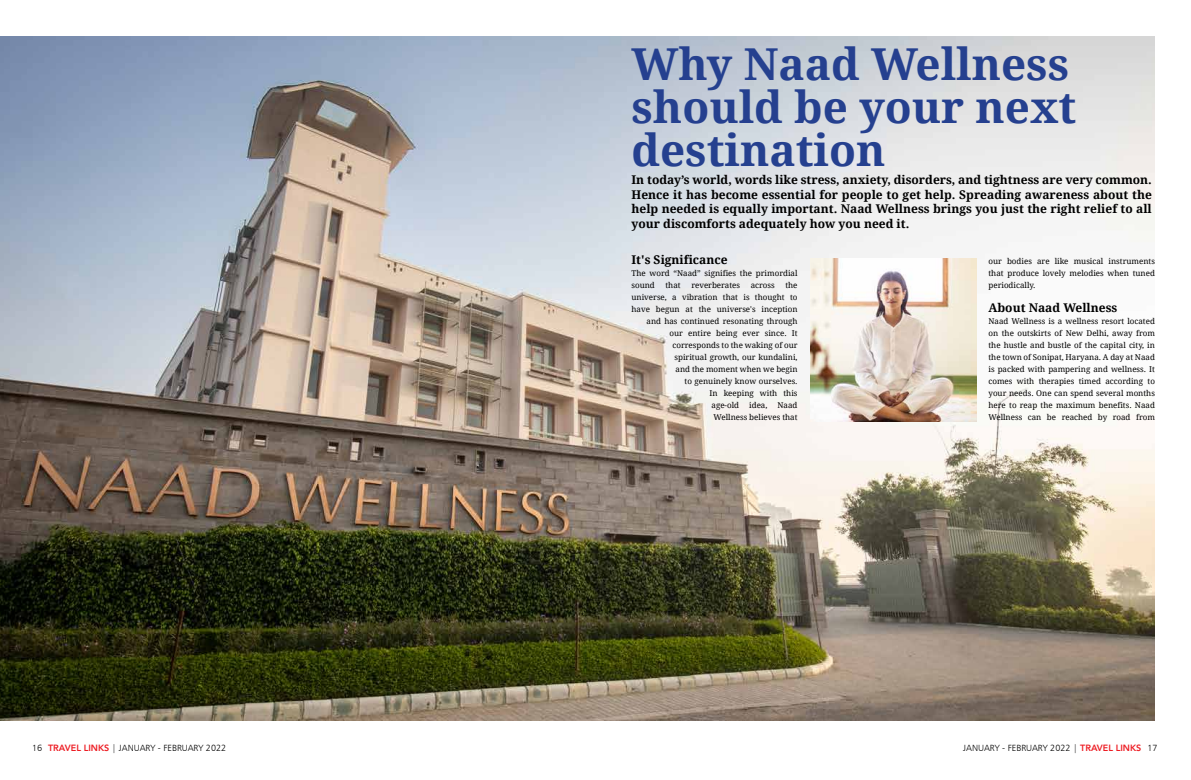
<style>
.page{position:relative;width:1191px;height:780px;background:#fff}
.page>*{position:absolute;margin:0;border:0;box-sizing:border-box;transform-origin:0 0}
.t1{font:700 44px/43px "Droid Serif";color:#25408f}
.t2{font:700 12px/14.4px "Droid Serif";color:#000;text-align:justify}
.t3{font:9px "Humanist 777 BT Light B";color:#000}
.t4{font:8px/12px "Droid Serif";color:#000;text-align:justify}
.s1{font-family:"Avenir LT Std";font-weight:800;color:#ed1d24}
</style>
<div class="page">
<img style="left:0;top:36px;width:1155px;height:684px">
<img style="left:810px;top:258px;width:166px;height:163px">
<svg style="left:586px;top:314px;width:169px;height:195px"></svg>
<h1 class="t1" style="left:631px;top:43px;width:446px">Why Naad Wellness should be your next destination</h1>
<p class="t2" style="left:631px;top:173px;width:522px">In today’s world, words like stress, anxiety, disorders, and tightness are very common.<br>Hence it has become essential for people to get help. Spreading awareness about the help needed is equally important. Naad Wellness brings you just the right relief to all your discomforts adequately how you need it.</p>
<h2 class="t2" style="left:631px;top:253px;width:98px">It's Significance</h2>
<p class="t4" style="left:631px;top:267px;width:168px">The word “Naad” signifies the primordial sound</p>
<p class="t4" style="left:665px;top:279px;width:17px">that</p>
<p class="t4" style="left:691px;top:279px;width:50px">reverberates</p>
<p class="t4" style="left:750px;top:279px;width:26px">across</p>
<p class="t4" style="left:785px;top:279px;width:14px">the</p>
<p class="t4" style="left:631px;top:291px;width:168px">universe, a vibration that is thought to</p>
<p class="t4" style="left:631px;top:303px;width:167px">have begun at the universe's inception</p>
<p class="t4" style="left:646px;top:315px;width:153px">and has continued resonating through</p>
<p class="t4" style="left:669px;top:327px;width:130px">our entire being ever since. It</p>
<p class="t4" style="left:672px;top:339px;width:126px">corresponds to the waking of our</p>
<p class="t4" style="left:674px;top:351px;width:125px">spiritual growth, our kundalini,</p>
<p class="t4" style="left:675px;top:363px;width:124px">and the moment when we begin</p>
<p class="t4" style="left:684px;top:375px;width:114px">to genuinely know ourselves.</p>
<p class="t4" style="left:709px;top:387px;width:90px">In keeping with this</p>
<p class="t4" style="left:711px;top:399px;width:29px">age-old</p>
<p class="t4" style="left:749px;top:399px;width:20px">idea,</p>
<p class="t4" style="left:713px;top:399px;width:85px;text-align:right">Naad<br>Wellness believes that</p>
<p class="t4" style="left:988px;top:255px;width:168px">our bodies are like musical instruments that produce lovely melodies when tuned periodically.</p>
<h2 class="t2" style="left:988px;top:301px;width:130px">About Naad Wellness</h2>
<p class="t4" style="left:988px;top:315px;width:168px">Naad Wellness is a wellness resort located on the outskirts of New Delhi, away from the hustle and bustle of the capital city, in the town of Sonipat, Haryana. A day at Naad is packed with pampering and wellness. It comes with therapies timed according to your needs. One can spend several months here to reap the maximum benefits. Naad Wellness can be reached by road from</p>
<p class="t3" style="left:32px;top:742px;width:195px">16 <span class="s1">TRAVEL LINKS</span> | JANUARY - FEBRUARY 2022</p>
<p class="t3" style="left:963px;top:742px;width:196px">JANUARY - FEBRUARY 2022 | <span class="s1">TRAVEL LINKS</span> 17</p>
</div>
